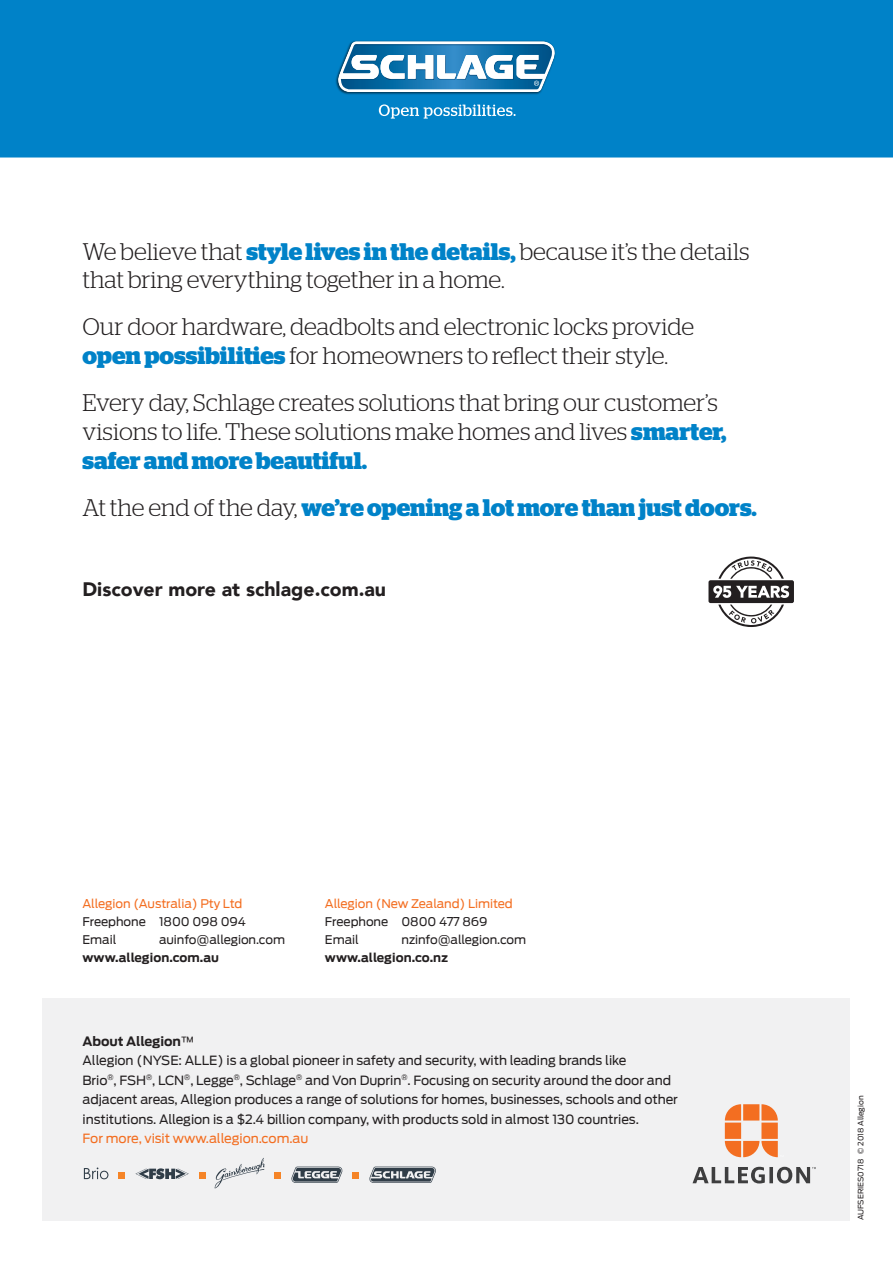
<style>
.page{position:relative;width:893px;height:1263px;background:#fff}
.page>*{position:absolute;margin:0;border:0;box-sizing:border-box;transform-origin:0 0}
.t1{font:300 24px/28.8px "Stag";letter-spacing:-.005em;color:#231f20}
.t2{font:700 24px "Stag";letter-spacing:-.005em;color:#0082c8}
.t3{font:900 19.5px "Avenir";color:#231f20}
.t4{font:12.75px/19.5px "Antenna";letter-spacing:-.005em;color:#231f20}
.t5{font:12.75px "Antenna";letter-spacing:-.005em;color:#f36e21}
.t6{font:12px "Antenna";letter-spacing:-.005em;color:#231f20}
.t7{font:12px "Antenna";letter-spacing:-.005em;color:#f36e21}
.t8{font:700 12px "Antenna";letter-spacing:.005em;color:#231f20}
.t9{font:7.5px "Antenna";color:#231f20}
.s1{font-weight:700;color:#0082c8}
.s2{font-weight:300;color:#231f20}
.s3{font-weight:700}
</style>
<div class="page">
<div style="left:43px;top:998px;width:807px;height:222px;background:#eeeeef"></div>
<svg style="left:135px;top:1168px;width:54px;height:11px"></svg>
<svg style="left:84px;top:1167px;width:24px;height:12px"></svg>
<div style="left:118px;top:1172px;width:7px;height:7px;background:#f58427"></div>
<div style="left:275px;top:1172px;width:6px;height:7px;background:#f58427"></div>
<div style="left:353px;top:1172px;width:6px;height:7px;background:#f58427"></div>
<svg style="left:369px;top:1166px;width:67px;height:17px"></svg>
<svg style="left:291px;top:1166px;width:52px;height:17px"></svg>
<svg style="left:215px;top:1158px;width:50px;height:30px"></svg>
<div style="left:199px;top:1172px;width:7px;height:7px;background:#f58427"></div>
<svg style="left:725px;top:1104px;width:53px;height:53px"></svg>
<svg style="left:692px;top:1167px;width:124px;height:16px"></svg>
<div style="left:0;top:0;width:893px;height:158px;background:#0082c8"></div>
<img style="left:335px;top:52px;width:221px;height:43px">
<svg style="left:338px;top:41px;width:217px;height:51px;background:#69a4c8"></svg>
<svg style="left:379px;top:104px;width:137px;height:15px"></svg>
<svg style="left:708px;top:557px;width:86px;height:70px"></svg>
<h1 class="t1" style="left:82px;top:236px;width:669px">We believe that <span class="s1">style lives in the details,</span> because it’s the details that bring everything together in a home.</h1>
<h1 class="t1" style="left:82px;top:312px;width:613px">Our door hardware, deadbolts and electronic locks provide <span class="s1">open possibilities</span> for homeowners to reflect their style.</h1>
<h1 class="t1" style="left:82px;top:388px;width:646px">Every day, Schlage creates solutions that bring our customer’s visions to life. These solutions make homes and lives <span class="s1">smarter, safer and more beautiful.</span></h1>
<h1 class="t2" style="left:82px;top:493px;width:676px"><span class="s2">At the end of the day,</span> we’re opening a lot more than just doors.</h1>
<h2 class="t3" style="left:82px;top:573px;width:305px">Discover more at schlage.com.au</h2>
<p class="t7" style="left:83px;top:897px;width:161px">Allegion (Australia) Pty Ltd</p>
<p class="t7" style="left:325px;top:897px;width:189px">Allegion (New Zealand) Limited</p>
<p class="t6" style="left:83px;top:915px;width:165px">Freephone 1800 098 094</p>
<p class="t6" style="left:325px;top:915px;width:164px">Freephone 0800 477 869</p>
<p class="t6" style="left:83px;top:933px;width:35px">Email</p>
<p class="t6" style="left:159px;top:933px;width:127px">auinfo@allegion.com</p>
<p class="t6" style="left:325px;top:933px;width:35px">Email</p>
<p class="t6" style="left:401px;top:933px;width:126px">nzinfo@allegion.com</p>
<p class="t8" style="left:83px;top:951px;width:138px">www.allegion.com.au</p>
<p class="t8" style="left:325px;top:951px;width:124px">www.allegion.co.nz</p>
<p class="t4" style="left:83px;top:1031px;width:597px"><span class="s3">About Allegion</span>™<br>Allegion (NYSE: ALLE) is a global pioneer in safety and security, with leading brands like<br>Brio<sup>®</sup>, FSH<sup>®</sup>, LCN<sup>®</sup>, Legge<sup>®</sup>, Schlage<sup>®</sup> and Von Duprin<sup>®</sup>. Focusing on security around the door and adjacent areas, Allegion produces a range of solutions for homes, businesses, schools and other institutions. Allegion is a $2.4 billion company, with products sold in almost 130 countries.</p>
<p class="t5" style="left:83px;top:1131px;width:227px">For more, visit www.allegion.com.au</p>
<p class="t9" style="left:856px;top:1220px;width:126px;rotate:-90deg">AUFSERIES0718 © 2018 Allegion</p>
</div>
